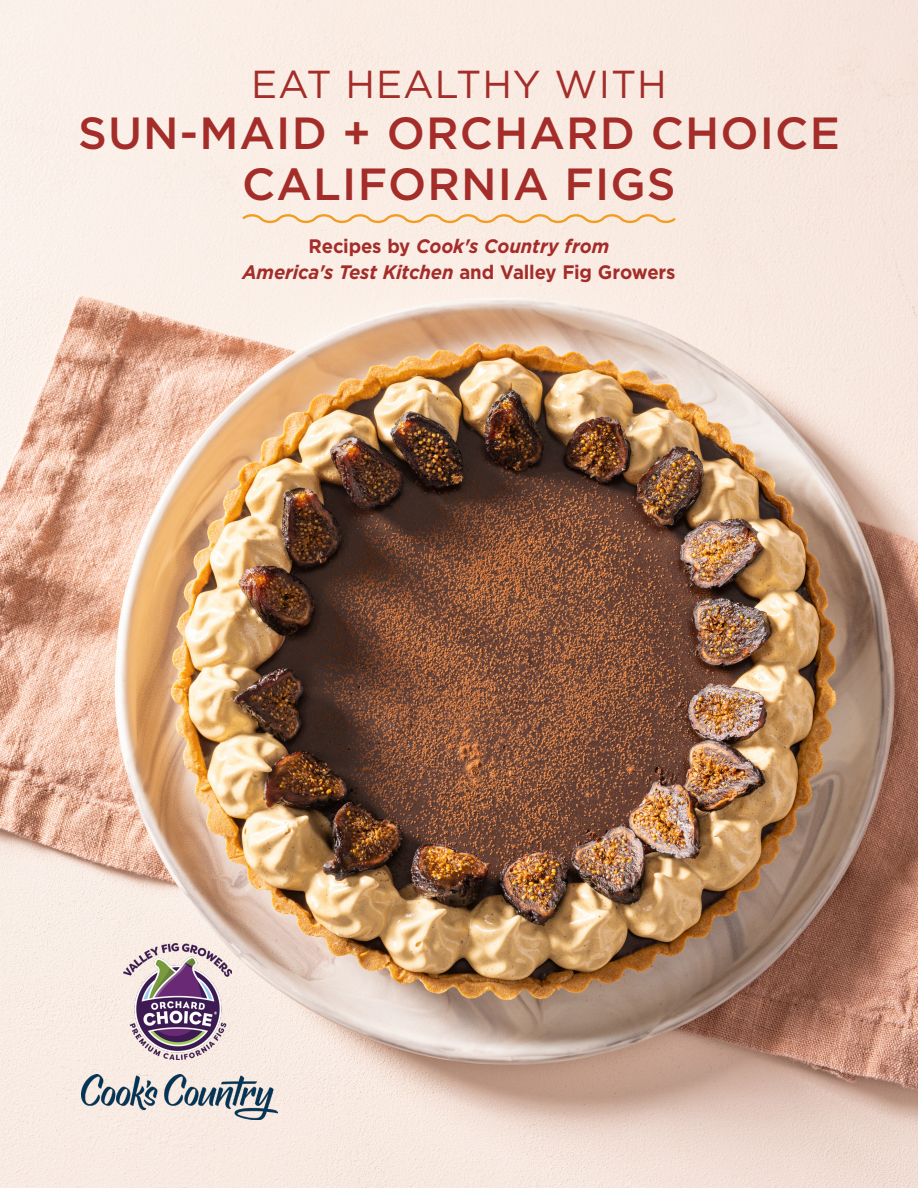
<style>
.page{position:relative;width:918px;height:1188px;background:#fff}
.page>*{position:absolute;margin:0;border:0;box-sizing:border-box;transform-origin:0 0}
.t1{font:500 45px/51px "Gotham";letter-spacing:.025em;color:#a42d2a;text-align:center}
.t2{font:39px "Gotham";letter-spacing:.025em;color:#a42d2a}
.Recipe_-_serves{font:italic 700 19.5px "Gotham";letter-spacing:-.005em;color:#a42d2a;scale:.95 1}
.s1{font-style:normal}
</style>
<div class="page">
<img style="left:0;top:0;width:918px;height:1188px">
<img style="left:82px;top:1074px;width:196px;height:45px">
<img style="left:124px;top:944px;width:108px;height:115px">
<svg style="left:240px;top:211px;width:438px;height:15px;background:#f7dec2"></svg>
<p class="t2" style="left:251px;top:59px;width:417px">EAT HEALTHY WITH</p>
<p class="t1" style="left:78px;top:107px;width:763px">SUN-MAID + ORCHARD CHOICE<br>CALIFORNIA FIGS</p>
<p class="Recipe_-_serves" style="left:309px;top:234px;width:318px"><span class="s1">Recipes by</span> Cook's Country from</p>
<p class="Recipe_-_serves" style="left:242px;top:259px;width:457px">America's Test Kitchen <span class="s1">and Valley Fig Growers</span></p>
</div>
